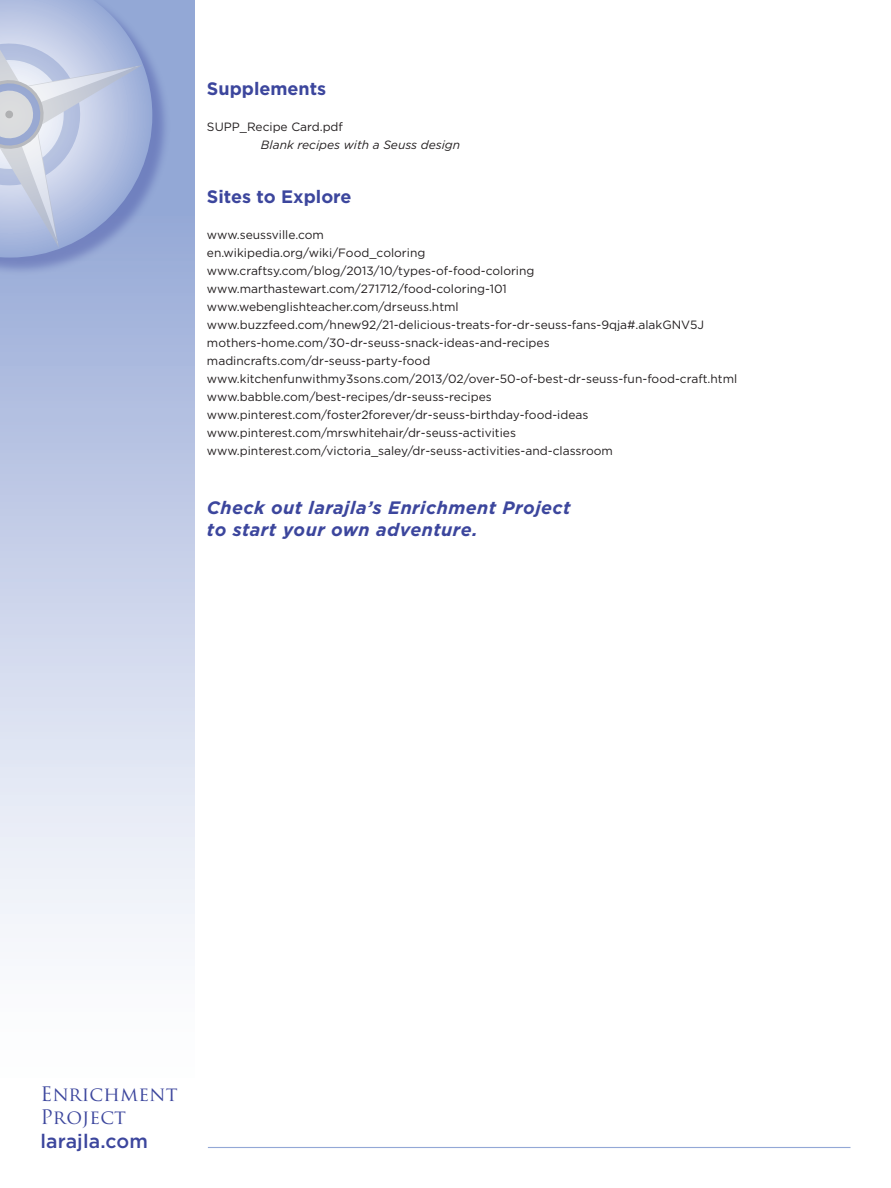
<style>
.page{position:relative;width:891px;height:1188px;background:#fff}
.page>*{position:absolute;margin:0;border:0;box-sizing:border-box;transform-origin:0 0}
.t1{font:19.5px/23.4px "Trajan Pro";letter-spacing:.01em;color:#3c469d}
.t2{font:500 19.5px "Gotham";letter-spacing:.01em;color:#3c469d}
.t3{font:italic 700 18px "Gotham";letter-spacing:.025em;color:#3c469d}
.t4{font:700 18px "Gotham";color:#3c469d}
.t5{font:12px "Gotham";color:#231f20}
.t6{font:italic 12px "Gotham";color:#231f20}
</style>
<div class="page">
<div style="left:0;top:212px;width:195px;height:890px;background:linear-gradient(to bottom,#9aacd8,#fff)"></div>
<div style="left:0;top:0;width:195px;height:216px;background:#93a8d6"></div>
<hr style="left:208px;top:1147px;width:642px;height:1px;background:#93a8d6">
<div style="left:0;top:0;width:171px;height:276px;background:#3c469d;opacity:.4"></div>
<svg style="left:0;top:0;width:152px;height:258px"></svg>
<p class="t4" style="left:207px;top:77px;width:121px">Supplements</p>
<p class="t5" style="left:207px;top:119px;width:138px">SUPP_Recipe Card.pdf</p>
<p class="t6" style="left:261px;top:137px;width:201px">Blank recipes with a Seuss design</p>
<p class="t4" style="left:207px;top:185px;width:146px">Sites to Explore</p>
<p class="t5" style="left:207px;top:227px;width:118px">www.seussville.com</p>
<p class="t5" style="left:207px;top:245px;width:220px">en.wikipedia.org/wiki/Food_coloring</p>
<p class="t5" style="left:207px;top:263px;width:329px">www.craftsy.com/blog/2013/10/types-of-food-coloring</p>
<p class="t5" style="left:207px;top:281px;width:301px">www.marthastewart.com/271712/food-coloring-101</p>
<p class="t5" style="left:207px;top:299px;width:253px">www.webenglishteacher.com/drseuss.html</p>
<p class="t5" style="left:207px;top:317px;width:499px">www.buzzfeed.com/hnew92/21-delicious-treats-for-dr-seuss-fans-9qja#.alakGNV5J</p>
<p class="t5" style="left:207px;top:335px;width:344px">mothers-home.com/30-dr-seuss-snack-ideas-and-recipes</p>
<p class="t5" style="left:207px;top:353px;width:225px">madincrafts.com/dr-seuss-party-food</p>
<p class="t5" style="left:207px;top:371px;width:532px">www.kitchenfunwithmy3sons.com/2013/02/over-50-of-best-dr-seuss-fun-food-craft.html</p>
<p class="t5" style="left:207px;top:389px;width:286px">www.babble.com/best-recipes/dr-seuss-recipes</p>
<p class="t5" style="left:207px;top:407px;width:383px">www.pinterest.com/foster2forever/dr-seuss-birthday-food-ideas</p>
<p class="t5" style="left:207px;top:425px;width:311px">www.pinterest.com/mrswhitehair/dr-seuss-activities</p>
<p class="t5" style="left:207px;top:443px;width:408px">www.pinterest.com/victoria_saley/dr-seuss-activities-and-classroom</p>
<p class="t3" style="left:207px;top:496px;width:365px">Check out larajla’s Enrichment Project</p>
<p class="t3" style="left:207px;top:518px;width:272px">to start your own adventure.</p>
<h1 class="t1" style="left:40px;top:1082px;width:139px">Enrichment<br>Project</h1>
<h1 class="t2" style="left:40px;top:1128px;width:109px">larajla.com</h1>
</div>
